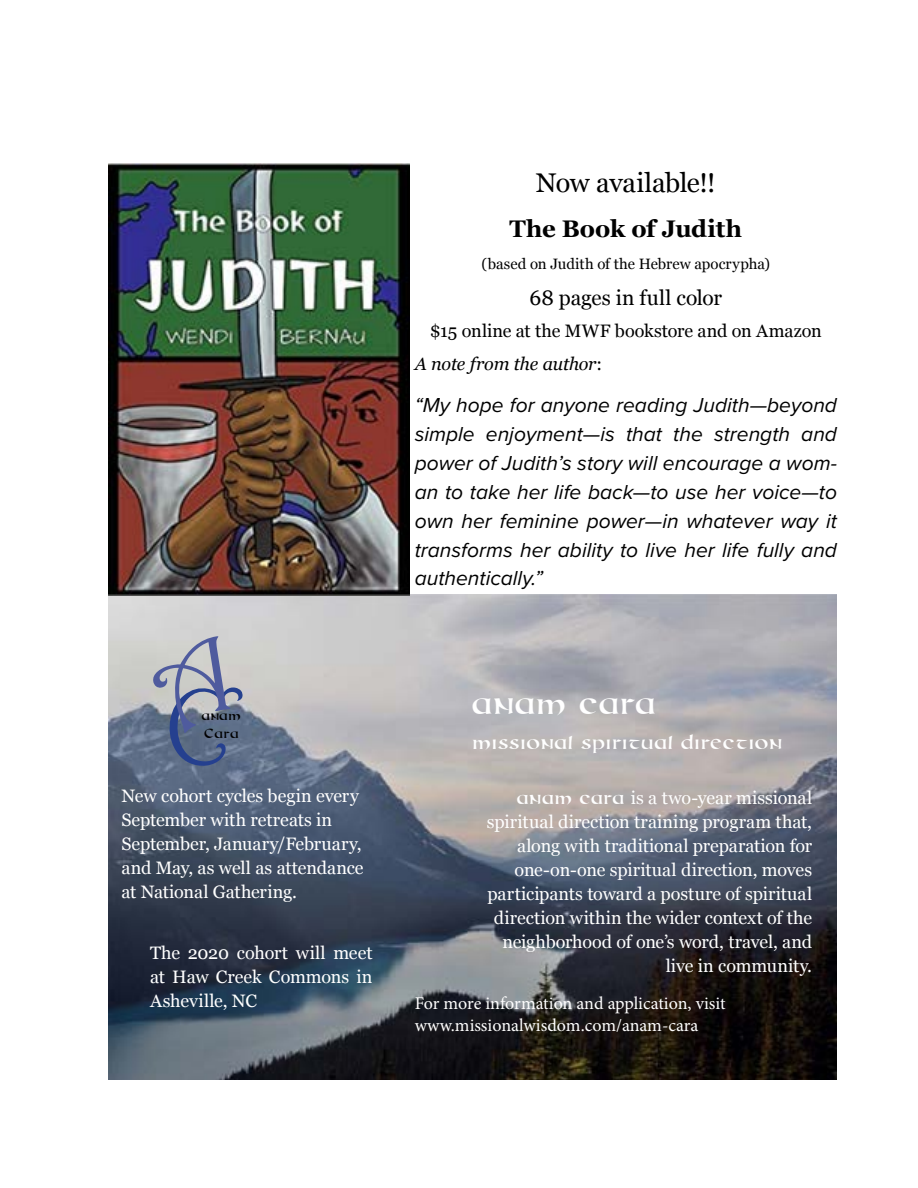
<style>
.page{position:relative;width:918px;height:1188px;background:#fff}
.page>*{position:absolute;margin:0;border:0;box-sizing:border-box;transform-origin:0 0}
.Body{font:36px "Roman Uncial Modern";color:#fff}
.Body-2{font:27px "Georgia";letter-spacing:-.015em;color:#000}
.Body-3{font:700 24px "Georgia";letter-spacing:-.01em;color:#000}
.Body-4{font:22.5px "Roman Uncial Modern";letter-spacing:-.01em;color:#fff}
.t1{font:italic 21px/28.8px "Proxima Nova";color:#000;text-align:justify}
.Body-5{font:21px "Georgia";color:#000}
.Body-6{font:18px/24px "Georgia";letter-spacing:-.005em;color:#fff}
.t2{font:18px/21.6px "Minion Pro";letter-spacing:-.005em;color:#fff}
.Body-7{font:18px "Georgia";color:#000}
.Body-8{font:italic 18px "Georgia";letter-spacing:-.01em;color:#000}
.Body-9{font:15px "Georgia";letter-spacing:.005em;color:#000}
.t3{font:15px "Roman Uncial Modern";color:#000}
.s1{font-style:normal}
.s2{font-family:"Roman Uncial Modern";font-size:21px}
</style>
<div class="page">
<img style="left:108px;top:594px;width:729px;height:486px">
<img style="left:108px;top:164px;width:301px;height:432px">
<svg style="left:148px;top:636px;width:96px;height:135px;background:#9ca3ac"></svg>
<p class="Body-2" style="left:536px;top:163px;width:182px">Now available!!</p>
<p class="Body-3" style="left:510px;top:210px;width:234px">The Book of Judith</p>
<p class="Body-9" style="left:482px;top:253px;width:290px">(based on Judith of the Hebrew apocrypha)</p>
<p class="Body-5" style="left:530px;top:282px;width:194px">68 pages in full color</p>
<p class="Body-7" style="left:430px;top:318px;width:393px">$15 online at the MWF bookstore and on Amazon</p>
<p class="Body-8" style="left:415px;top:351px;width:189px">A note from the author<span class="s1">:</span></p>
<p class="t1" style="left:415px;top:390px;width:424px">“My hope for anyone reading Judith—beyond simple enjoyment—is that the strength and power of Judith’s story will encourage a wom&shy;an to take her life back—to use her voice—to own her feminine power—in whatever way it transforms her ability to live her life fully and authentically.”</p>
<p class="t3" style="left:202px;top:709px;width:41px">anam</p>
<p class="t3" style="left:204px;top:727px;width:37px">Cara</p>
<p class="Body-6" style="left:122px;top:783px;width:244px">New cohort cycles begin every<br>September with retreats in<br>September, January/February, and May, as well as attendance at National Gathering.</p>
<p class="Body-6" style="left:150px;top:940px;width:224px;text-align:justify">The 2020 cohort will meet at Haw Creek Commons in Asheville, NC</p>
<p class="Body" style="left:472px;top:688px;width:186px">anam cara</p>
<p class="Body-4" style="left:472px;top:733px;width:312px">missional spiritual direction</p>
<p class="Body-6" style="left:487px;top:785px;width:327px;text-align:right"><span class="s2">anam cara</span> is a two-year missional spiritual direction training program that, along with traditional preparation for one-on-one spiritual direction, moves participants toward a posture of spiritual direction within the wider context of the neighborhood of one’s word, travel, and live in community.</p>
<p class="t2" style="left:415px;top:993px;width:312px">For more information and application, visit www.missionalwisdom.com/anam-cara</p>
</div>
